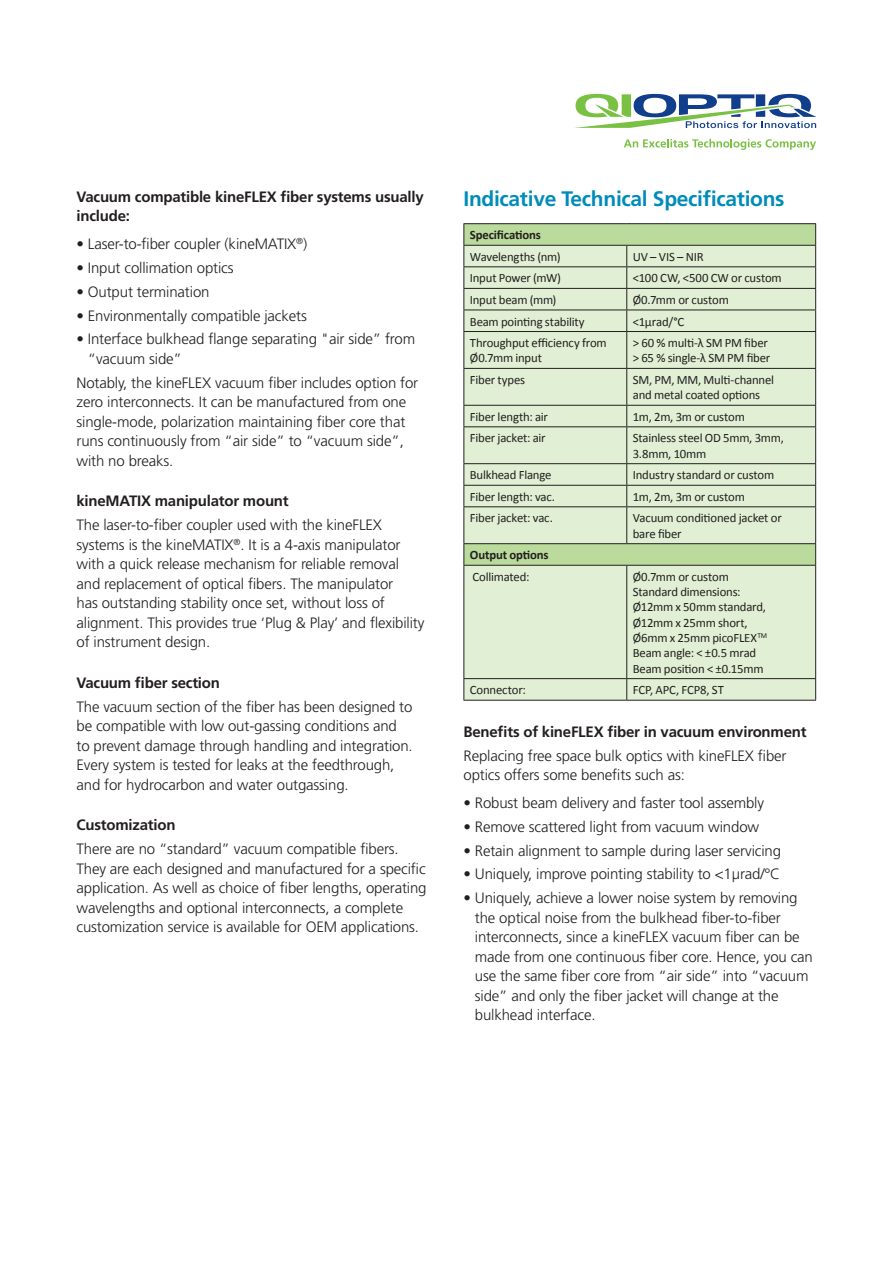
<style>
.page{position:relative;width:893px;height:1263px;background:#fff}
.page>*{position:absolute;margin:0;border:0;box-sizing:border-box;transform-origin:0 0}
.t1{font:700 21px "Frutiger";letter-spacing:-.015em;color:#008cba}
.t2{font:300 15px/19.5px "Frutiger";letter-spacing:-.01em;color:#231f20}
.t3{font:700 15px/19.5px "Frutiger";letter-spacing:-.015em;color:#231f20}
.t4{font:12.75px/15.3px "Calibri";letter-spacing:-.015em;color:#231f20}
.t5{font:700 12.75px "Calibri";letter-spacing:-.01em;color:#231f20}
</style>
<div class="page">
<svg style="left:464px;top:224px;width:351px;height:21px;background:#b6d698"></svg>
<svg style="left:464px;top:246px;width:351px;height:454px;background:#ddebcf"></svg>
<hr style="left:463px;top:223px;width:164px;height:1px;background:#231f20">
<hr style="left:627px;top:223px;width:189px;height:1px;background:#231f20">
<hr style="left:463px;top:245px;width:164px;height:1px;background:#231f20">
<hr style="left:627px;top:245px;width:189px;height:1px;background:#231f20">
<svg style="left:463px;top:544px;width:1px;height:21px"></svg>
<svg style="left:815px;top:544px;width:1px;height:21px"></svg>
<hr style="left:463px;top:565px;width:164px;height:1px;background:#231f20">
<hr style="left:463px;top:566px;width:1px;height:112px;background:#231f20">
<hr style="left:627px;top:565px;width:189px;height:1px;background:#231f20">
<hr style="left:626px;top:566px;width:1px;height:112px;background:#231f20">
<hr style="left:815px;top:566px;width:1px;height:112px;background:#231f20">
<hr style="left:463px;top:678px;width:164px;height:1px;background:#231f20">
<svg style="left:463px;top:679px;width:1px;height:21px"></svg>
<hr style="left:627px;top:678px;width:189px;height:1px;background:#231f20">
<svg style="left:626px;top:679px;width:1px;height:21px"></svg>
<svg style="left:815px;top:679px;width:1px;height:21px"></svg>
<hr style="left:463px;top:700px;width:164px;height:1px;background:#231f20">
<hr style="left:627px;top:700px;width:189px;height:1px;background:#231f20">
<hr style="left:463px;top:266px;width:164px;height:1px;background:#231f20">
<hr style="left:627px;top:266px;width:189px;height:1px;background:#231f20">
<hr style="left:463px;top:288px;width:164px;height:1px;background:#231f20">
<hr style="left:627px;top:288px;width:189px;height:1px;background:#231f20">
<hr style="left:463px;top:310px;width:164px;height:1px;background:#231f20">
<svg style="left:463px;top:224px;width:1px;height:107px"></svg>
<hr style="left:627px;top:310px;width:189px;height:1px;background:#231f20">
<svg style="left:626px;top:246px;width:1px;height:85px"></svg>
<svg style="left:815px;top:224px;width:1px;height:107px"></svg>
<hr style="left:463px;top:331px;width:164px;height:1px;background:#231f20">
<hr style="left:463px;top:332px;width:1px;height:36px;background:#231f20">
<hr style="left:627px;top:331px;width:189px;height:1px;background:#231f20">
<hr style="left:626px;top:332px;width:1px;height:36px;background:#231f20">
<hr style="left:815px;top:332px;width:1px;height:36px;background:#231f20">
<hr style="left:463px;top:368px;width:164px;height:1px;background:#231f20">
<hr style="left:463px;top:369px;width:1px;height:36px;background:#231f20">
<hr style="left:627px;top:368px;width:189px;height:1px;background:#231f20">
<hr style="left:626px;top:369px;width:1px;height:36px;background:#231f20">
<hr style="left:815px;top:369px;width:1px;height:36px;background:#231f20">
<hr style="left:463px;top:405px;width:164px;height:1px;background:#231f20">
<svg style="left:463px;top:406px;width:1px;height:20px"></svg>
<hr style="left:627px;top:405px;width:189px;height:1px;background:#231f20">
<svg style="left:626px;top:406px;width:1px;height:20px"></svg>
<svg style="left:815px;top:406px;width:1px;height:20px"></svg>
<hr style="left:463px;top:426px;width:164px;height:1px;background:#231f20">
<hr style="left:463px;top:427px;width:1px;height:36px;background:#231f20">
<hr style="left:627px;top:426px;width:189px;height:1px;background:#231f20">
<hr style="left:626px;top:427px;width:1px;height:36px;background:#231f20">
<hr style="left:815px;top:427px;width:1px;height:36px;background:#231f20">
<hr style="left:463px;top:463px;width:164px;height:1px;background:#231f20">
<hr style="left:627px;top:463px;width:189px;height:1px;background:#231f20">
<hr style="left:463px;top:485px;width:164px;height:1px;background:#231f20">
<svg style="left:463px;top:464px;width:1px;height:42px"></svg>
<hr style="left:627px;top:485px;width:189px;height:1px;background:#231f20">
<svg style="left:626px;top:464px;width:1px;height:42px"></svg>
<svg style="left:815px;top:464px;width:1px;height:42px"></svg>
<hr style="left:463px;top:506px;width:164px;height:1px;background:#231f20">
<hr style="left:463px;top:507px;width:1px;height:36px;background:#231f20">
<hr style="left:627px;top:506px;width:189px;height:1px;background:#231f20">
<hr style="left:626px;top:507px;width:1px;height:36px;background:#231f20">
<hr style="left:815px;top:507px;width:1px;height:36px;background:#231f20">
<hr style="left:463px;top:543px;width:164px;height:1px;background:#231f20">
<hr style="left:627px;top:543px;width:189px;height:1px;background:#231f20">
<svg style="left:575px;top:94px;width:241px;height:34px"></svg>
<svg style="left:624px;top:139px;width:192px;height:11px"></svg>
<p class="t3" style="left:77px;top:187px;width:349px">Vacuum compatible kineFLEX fiber systems usually include:</p>
<p class="t2" style="left:77px;top:234px;width:232px">• Laser-to-fiber coupler (kineMATIX<sup>®</sup>)</p>
<p class="t2" style="left:77px;top:258px;width:159px">• Input collimation optics</p>
<p class="t2" style="left:77px;top:282px;width:134px">• Output termination</p>
<p class="t2" style="left:77px;top:306px;width:232px">• Environmentally compatible jackets</p>
<p class="t2" style="left:88px;top:329px;width:329px;text-indent:-11px">• Interface bulkhead flange separating "air side” from “vacuum side”</p>
<p class="t2" style="left:77px;top:373px;width:343px">Notably, the kineFLEX vacuum fiber includes option for zero interconnects. It can be manufactured from one single-mode, polarization maintaining fiber core that runs continuously from “air side” to “vacuum side”, with no breaks.</p>
<p class="t3" style="left:77px;top:491px;width:214px">kineMATIX manipulator mount</p>
<p class="t2" style="left:77px;top:515px;width:349px">The laser-to-fiber coupler used with the kineFLEX systems is the kineMATIX<sup>®</sup>. It is a 4-axis manipulator with a quick release mechanism for reliable removal and replacement of optical fibers. The manipulator<br>has outstanding stability once set, without loss of alignment. This provides true ‘Plug &amp; Play’ and flexibility of instrument design.</p>
<p class="t3" style="left:77px;top:673px;width:145px">Vacuum fiber section</p>
<p class="t2" style="left:77px;top:697px;width:338px">The vacuum section of the fiber has been designed to be compatible with low out-gassing conditions and to prevent damage through handling and integration.<br>Every system is tested for leaks at the feedthrough, and for hydrocarbon and water outgassing.</p>
<p class="t3" style="left:77px;top:815px;width:100px">Customization</p>
<p class="t2" style="left:77px;top:839px;width:352px">There are no “standard” vacuum compatible fibers.<br>They are each designed and manufactured for a specific application. As well as choice of fiber lengths, operating wavelengths and optional interconnects, a complete customization service is available for OEM applications.</p>
<p class="t1" style="left:463px;top:187px;width:323px">Indicative Technical Specifications</p>
<p class="t5" style="left:470px;top:227px;width:73px">Specifications</p>
<p class="t4" style="left:470px;top:248px;width:92px">Wavelengths (nm)</p>
<p class="t4" style="left:633px;top:248px;width:72px">UV – VIS – NIR</p>
<p class="t4" style="left:470px;top:270px;width:93px">Input Power (mW)</p>
<p class="t4" style="left:633px;top:270px;width:150px">&lt;100 CW, &lt;500 CW or custom</p>
<p class="t4" style="left:470px;top:291px;width:88px">Input beam (mm)</p>
<p class="t4" style="left:633px;top:291px;width:98px">Ø0.7mm or custom</p>
<p class="t4" style="left:470px;top:313px;width:116px">Beam pointing stability</p>
<p class="t4" style="left:633px;top:313px;width:53px">&lt;1μrad/°C</p>
<p class="t4" style="left:470px;top:335px;width:138px">Throughput efficiency from<br>Ø0.7mm input</p>
<p class="t4" style="left:633px;top:335px;width:137px">&gt; 60 % multi-λ SM PM fiber</p>
<p class="t4" style="left:633px;top:350px;width:139px">&gt; 65 % single-λ SM PM fiber</p>
<p class="t4" style="left:470px;top:371px;width:57px">Fiber types</p>
<p class="t4" style="left:633px;top:371px;width:143px">SM, PM, MM, Multi-channel</p>
<p class="t4" style="left:633px;top:387px;width:129px">and metal coated options</p>
<p class="t4" style="left:470px;top:408px;width:80px">Fiber length: air</p>
<p class="t4" style="left:633px;top:408px;width:114px">1m, 2m, 3m or custom</p>
<p class="t4" style="left:470px;top:430px;width:77px">Fiber jacket: air</p>
<p class="t4" style="left:633px;top:430px;width:153px">Stainless steel OD 5mm, 3mm,</p>
<p class="t4" style="left:633px;top:445px;width:75px">3.8mm, 10mm</p>
<p class="t4" style="left:470px;top:467px;width:83px">Bulkhead Flange</p>
<p class="t4" style="left:633px;top:467px;width:143px">Industry standard or custom</p>
<p class="t4" style="left:470px;top:488px;width:87px">Fiber length: vac.</p>
<p class="t4" style="left:633px;top:488px;width:114px">1m, 2m, 3m or custom</p>
<p class="t4" style="left:470px;top:510px;width:84px">Fiber jacket: vac.</p>
<p class="t4" style="left:633px;top:510px;width:150px">Vacuum conditioned jacket or</p>
<p class="t4" style="left:633px;top:525px;width:50px">bare fiber</p>
<p class="t5" style="left:470px;top:547px;width:80px">Output options</p>
<p class="t4" style="left:472px;top:568px;width:58px">Collimated:</p>
<p class="t4" style="left:633px;top:568px;width:98px">Ø0.7mm or custom</p>
<p class="t4" style="left:633px;top:584px;width:109px">Standard dimensions:</p>
<p class="t4" style="left:633px;top:599px;width:135px">Ø12mm x 50mm standard,</p>
<p class="t4" style="left:633px;top:614px;width:116px">Ø12mm x 25mm short,</p>
<p class="t4" style="left:633px;top:629px;width:136px">Ø6mm x 25mm picoFLEX<sup>TM</sup></p>
<p class="t4" style="left:633px;top:645px;width:125px">Beam angle: &lt; ±0.5 mrad</p>
<p class="t4" style="left:633px;top:660px;width:132px">Beam position &lt; ±0.15mm</p>
<p class="t4" style="left:470px;top:682px;width:58px">Connector:</p>
<p class="t4" style="left:633px;top:682px;width:93px">FCP, APC, FCP8, ST</p>
<p class="t3" style="left:463px;top:722px;width:345px">Benefits of kineFLEX fiber in vacuum environment</p>
<p class="t2" style="left:463px;top:746px;width:325px">Replacing free space bulk optics with kineFLEX fiber optics offers some benefits such as:</p>
<p class="t2" style="left:463px;top:793px;width:302px">• Robust beam delivery and faster tool assembly</p>
<p class="t2" style="left:463px;top:817px;width:297px">• Remove scattered light from vacuum window</p>
<p class="t2" style="left:463px;top:841px;width:319px">• Retain alignment to sample during laser servicing</p>
<p class="t2" style="left:463px;top:864px;width:318px">• Uniquely, improve pointing stability to &lt;1μrad/°C</p>
<p class="t2" style="left:475px;top:888px;width:340px;text-indent:-11px">• Uniquely, achieve a lower noise system by removing the optical noise from the bulkhead fiber-to-fiber interconnects, since a kineFLEX vacuum fiber can be made from one continuous fiber core. Hence, you can use the same fiber core from “air side” into “vacuum side” and only the fiber jacket will change at the bulkhead interface.</p>
</div>
